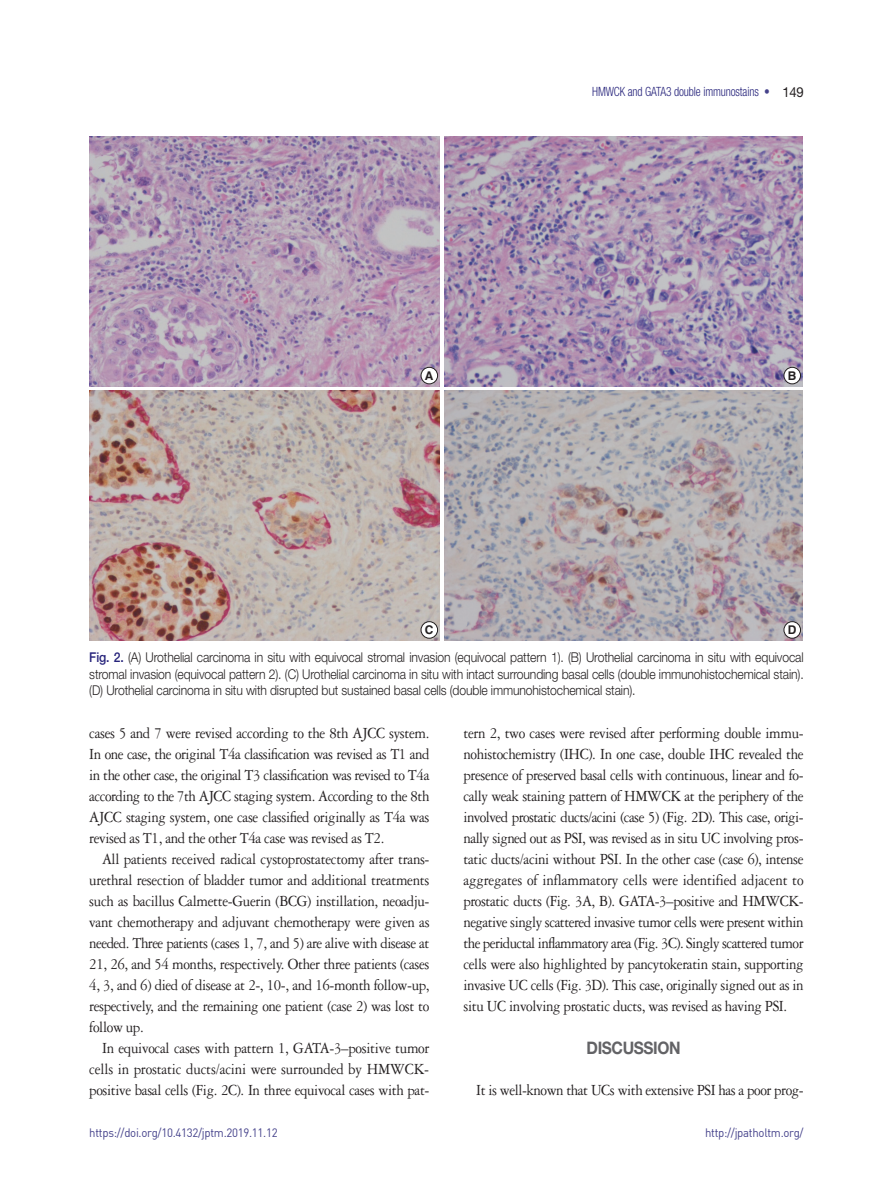
<style>
.page{position:relative;width:893px;height:1191px;background:#fff}
.page>*{position:absolute;margin:0;border:0;box-sizing:border-box;transform-origin:0 0}
.t1{font:700 17.25px "Helvetica Neue LT Std";letter-spacing:-.025em;color:#636366;scale:.9 1}
.t2{font:16.5px/21px "Garamond 3 LT Std";letter-spacing:-.025em;color:#231f20;text-align:justify;scale:.9 1}
.t3{font:300 13.5px/16.2px "Helvetica Neue LT Std";letter-spacing:-.01em;color:#231f20;text-align:justify;scale:.9 1}
.t4{font:300 condensed 12.75px "Helvetica Neue LT Std";letter-spacing:-.01em;color:#26237b;scale:.9 1}
.t5{font:12px "Dinreg";letter-spacing:-.025em;color:#45428b;scale:.95 1}
.t6{font:700 12px "Helvetica LT Std";color:#231f20}
.s1{color:#45428b}
.s2{font-weight:400;font-stretch:normal;font-size:13.8px;color:#231f20}
.s3{font-weight:500;color:#26237b}
</style>
<div class="page">
<img style="left:89px;top:136px;width:351px;height:250px">
<img style="left:444px;top:136px;width:359px;height:250px">
<img style="left:89px;top:390px;width:351px;height:250px">
<img style="left:444px;top:390px;width:359px;height:250px">
<div style="left:421px;top:367px;width:17px;height:17px;background:#fff;border-radius:50%"></div>
<div style="left:421px;top:367px;width:17px;height:17px;border:1px solid #231f20;border-radius:50%"></div>
<div style="left:421px;top:621px;width:17px;height:17px;background:#fff;border-radius:50%"></div>
<div style="left:421px;top:621px;width:17px;height:17px;border:1px solid #231f20;border-radius:50%"></div>
<div style="left:784px;top:367px;width:16px;height:17px;background:#fff;border-radius:50%"></div>
<div style="left:784px;top:367px;width:17px;height:17px;border:1px solid #231f20;border-radius:50%"></div>
<div style="left:784px;top:621px;width:16px;height:17px;background:#fff;border-radius:50%"></div>
<div style="left:784px;top:621px;width:17px;height:17px;border:1px solid #231f20;border-radius:50%"></div>
<p class="t6" style="left:425px;top:368px;width:10px">A</p>
<p class="t6" style="left:425px;top:622px;width:10px">C</p>
<p class="t4" style="left:592px;top:84px;width:237px">HMWCK and GATA3 double immunostains <span class="s1">•</span> <span class="s2">149</span></p>
<p class="t6" style="left:788px;top:368px;width:10px">B</p>
<p class="t6" style="left:788px;top:622px;width:10px">D</p>
<p class="t3" style="left:89px;top:649px;width:795px"><span class="s3">Fig. 2.</span> (A) Urothelial carcinoma in situ with equivocal stromal invasion (equivocal pattern 1). (B) Urothelial carcinoma in situ with equivocal stromal invasion (equivocal pattern 2). (C) Urothelial carcinoma in situ with intact surrounding basal cells (double immunohistochemical stain). (D) Urothelial carcinoma in situ with disrupted but sustained basal cells (double immunohistochemical stain).</p>
<p class="t2" style="left:463px;top:722px;width:380px">tern 2, two cases were revised after performing double immu&shy;nohistochemistry (IHC). In one case, double IHC revealed the presence of preserved basal cells with continuous, linear and fo&shy;cally weak staining pattern of HMWCK at the periphery of the involved prostatic ducts/acini (case 5) (Fig. 2D). This case, origi&shy;nally signed out as PSI, was revised as in situ UC involving pros&shy;tatic ducts/acini without PSI. In the other case (case 6), intense aggregates of inflammatory cells were identified adjacent to prostatic ducts (Fig. 3A, B). GATA-3–positive and HMWCK&shy;negative singly scattered invasive tumor cells were present within the periductal inflammatory area (Fig. 3C). Singly scattered tumor cells were also highlighted by pancytokeratin stain, supporting invasive UC cells (Fig. 3D). This case, originally signed out as in situ UC involving prostatic ducts, was revised as having PSI.</p>
<p class="t1" style="left:587px;top:1036px;width:106px">DISCUSSION</p>
<p class="t2" style="left:476px;top:1079px;width:365px">It is well-known that UCs with extensive PSI has a poor prog-</p>
<p class="t2" style="left:89px;top:722px;width:379px">cases 5 and 7 were revised according to the 8th AJCC system.<br>In one case, the original T4a classification was revised as T1 and in the other case, the original T3 classification was revised to T4a according to the 7th AJCC staging system. According to the 8th AJCC staging system, one case classified originally as T4a was revised as T1, and the other T4a case was revised as T2.</p>
<p class="t2" style="left:89px;top:848px;width:380px;text-indent:13px">All patients received radical cystoprostatectomy after trans&shy;urethral resection of bladder tumor and additional treatments such as bacillus Calmette-Guerin (BCG) instillation, neoadju&shy;vant chemotherapy and adjuvant chemotherapy were given as needed. Three patients (cases 1, 7, and 5) are alive with disease at 21, 26, and 54 months, respectively. Other three patients (cases 4, 3, and 6) died of disease at 2-, 10-, and 16-month follow-up, respectively, and the remaining one patient (case 2) was lost to follow up.</p>
<p class="t2" style="left:89px;top:1037px;width:379px;text-indent:13px">In equivocal cases with pattern 1, GATA-3–positive tumor cells in prostatic ducts/acini were surrounded by HMWCK&shy;positive basal cells (Fig. 2C). In three equivocal cases with pat-</p>
<p class="t5" style="left:89px;top:1125px;width:200px">https://doi.org/10.4132/jptm.2019.11.12</p>
<p class="t5" style="left:705px;top:1125px;width:105px">http://jpatholtm.org/</p>
</div>
